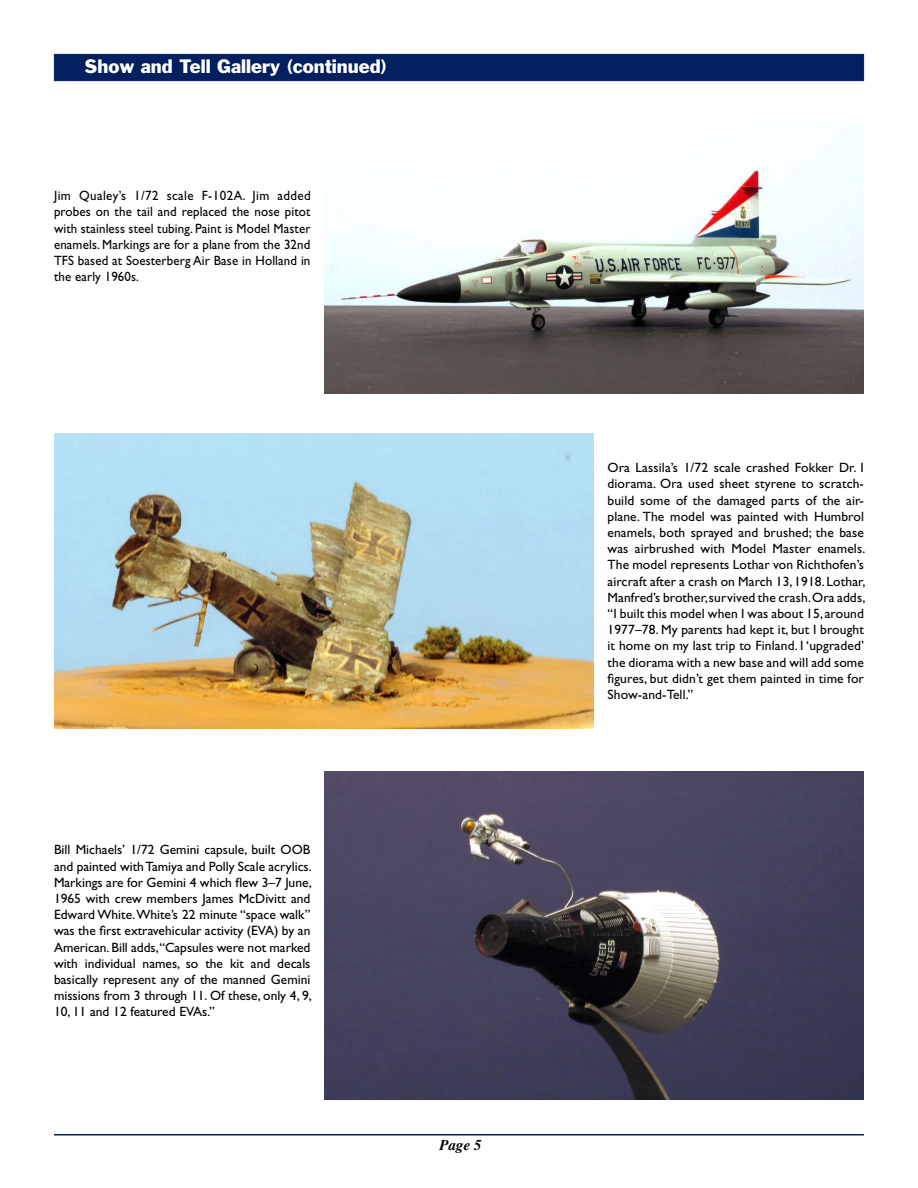
<style>
.page{position:relative;width:918px;height:1188px;background:#fff}
.page>*{position:absolute;margin:0;border:0;box-sizing:border-box;transform-origin:0 0}
.t1{font:18px "Franklin Gothic";color:#fff}
.t2{font:italic 700 15px "Times";color:#000}
.t3{font:13.5px/16.2px "Gill Sans";letter-spacing:.01em;color:#000;text-align:justify}
.t4{font:13.5px/16.2px "Gill Sans";letter-spacing:.01em;color:#000;text-align:justify;scale:.96 1}
</style>
<div class="page">
<hr style="left:54px;top:1134px;width:810px;height:2px;background:#02205f">
<div style="left:54px;top:54px;width:810px;height:27px;background:#02205f;border:1px solid #02205f"></div>
<img style="left:324px;top:772px;width:540px;height:327px">
<img style="left:54px;top:434px;width:540px;height:295px">
<img style="left:324px;top:134px;width:540px;height:259px">
<h1 class="t1" style="left:85px;top:55px;width:304px">Show and Tell Gallery (continued)</h1>
<p class="t4" style="left:54px;top:188px;width:269px">Jim Qualey’s 1/72 scale F-102A. Jim added probes on the tail and replaced the nose pitot with stainless steel tubing. Paint is Model Master enamels. Markings are for a plane from the 32nd TFS based at Soesterberg Air Base in Holland in the early 1960s.</p>
<p class="t3" style="left:54px;top:842px;width:259px">Bill Michaels’ 1/72 Gemini capsule, built OOB and painted with Tamiya and Polly Scale acrylics.<br>Markings are for Gemini 4 which flew 3–7 June, 1965 with crew members James McDivitt and Edward White. White’s 22 minute “space walk” was the first extravehicular activity (EVA) by an American. Bill adds,“Capsules were not marked with individual names, so the kit and decals basically represent any of the manned Gemini missions from 3 through 11. Of these, only 4, 9, 10, 11 and 12 featured EVAs.”</p>
<p class="t2" style="left:440px;top:1136px;width:44px">Page 5</p>
<p class="t3" style="left:608px;top:460px;width:259px">Ora Lassila’s 1/72 scale crashed Fokker Dr. I diorama. Ora used sheet styrene to scratch&shy;build some of the damaged parts of the air&shy;plane. The model was painted with Humbrol enamels, both sprayed and brushed; the base was airbrushed with Model Master enamels.<br>The model represents Lothar von Richthofen’s aircraft after a crash on March 13, 1918. Lothar, Manfred’s brother, survived the crash. Ora adds, “I built this model when I was about 15, around 1977–78. My parents had kept it, but I brought it home on my last trip to Finland. I ‘upgraded’ the diorama with a new base and will add some figures, but didn’t get them painted in time for Show-and-Tell.”</p>
</div>
